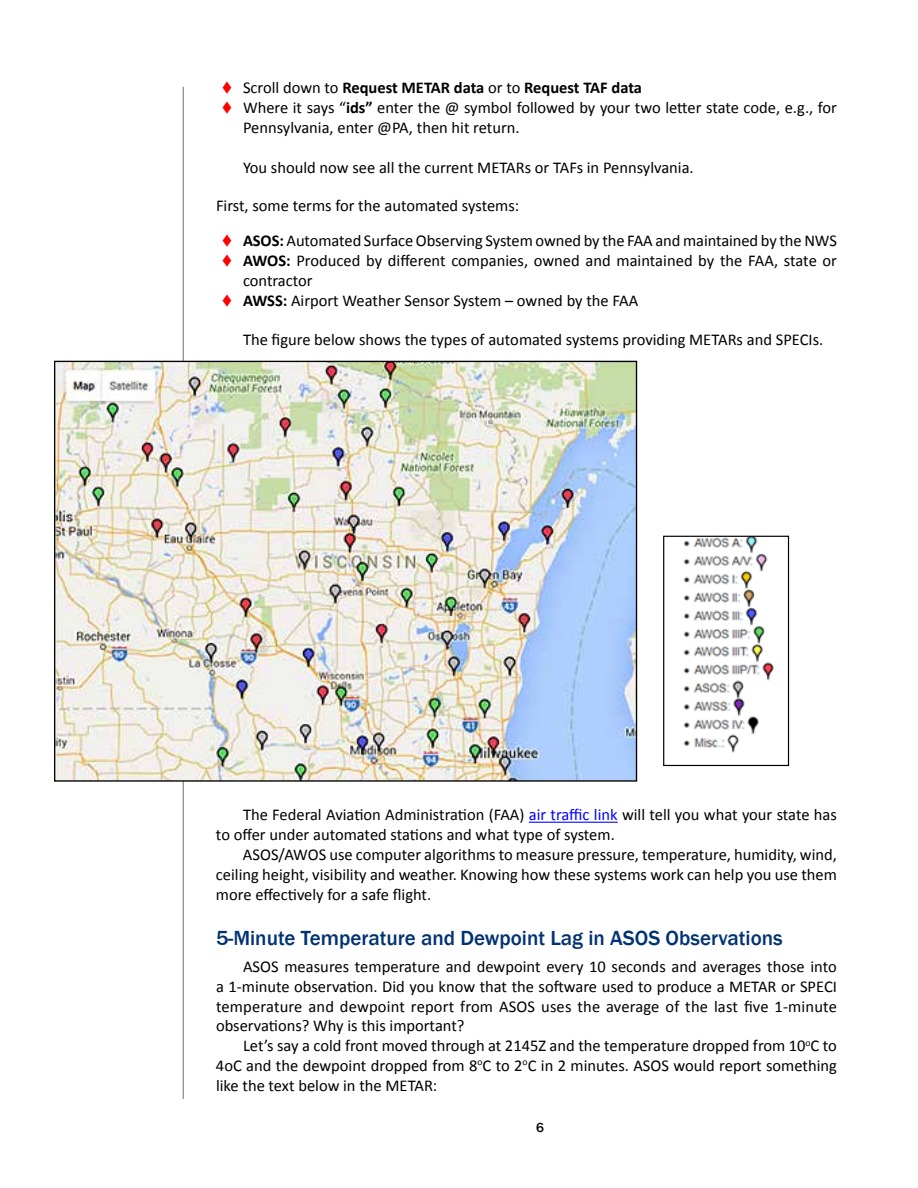
<style>
.page{position:relative;width:918px;height:1188px;background:#fff}
.page>*{position:absolute;margin:0;border:0;box-sizing:border-box;transform-origin:0 0}
.t1{font:500 21px "Franklin Gothic";color:#003273}
.t2{font:16.5px/19.8px "Calibri";color:#000}
.t3{font:500 13.5px "Franklin Gothic";color:#000}
.s1{font-weight:700}
.s2{color:#00f}
</style>
<div class="page">
<hr style="left:183px;top:87px;width:1px;height:1012px;background:#6d6e71">
<hr style="left:529px;top:822px;width:89px;height:1px;background:#00f">
<img style="left:56px;top:363px;width:579px;height:417px">
<img style="left:683px;top:538px;width:91px;height:215px">
<div style="left:663px;top:536px;width:126px;height:230px;border:1px solid #000"></div>
<p class="t2" style="left:243px;top:78px;width:596px">Scroll down to <span class="s1">Request METAR data</span> or to <span class="s1">Request TAF data<br></span>Where it says “<span class="s1">ids”</span> enter the @ symbol followed by your two letter state code, e.g., for<br>Pennsylvania, enter @PA, then hit return.</p>
<p class="t2" style="left:243px;top:157px;width:452px">You should now see all the current METARs or TAFs in Pennsylvania.</p>
<p class="t2" style="left:243px;top:189px;width:596px;line-height:34.8px;text-indent:-27px">First, some terms for the automated systems:<br><span class="s1">ASOS:</span> Automated Surface Observing System owned by the FAA and maintained by the NWS</p>
<p class="t2" style="left:243px;top:251px;width:596px"><span class="s1">AWOS:</span> Produced by different companies, owned and maintained by the FAA, state or contractor<br><span class="s1">AWSS:</span> Airport Weather Sensor System – owned by the FAA</p>
<p class="t2" style="left:243px;top:330px;width:582px">The figure below shows the types of automated systems providing METARs and SPECIs.</p>
<p class="t2" style="left:216px;top:805px;width:622px;text-indent:27px">The Federal Aviation Administration (FAA) <span class="s2">air traffic link</span> will tell you what your state has to offer under automated stations and what type of system.</p>
<p class="t2" style="left:216px;top:845px;width:623px;text-align:justify;text-indent:27px">ASOS/AWOS use computer algorithms to measure pressure, temperature, humidity, wind, ceiling height, visibility and weather. Knowing how these systems work can help you use them more effectively for a safe flight.</p>
<p class="t1" style="left:216px;top:925px;width:568px">5-Minute Temperature and Dewpoint Lag in ASOS Observations</p>
<p class="t2" style="left:216px;top:957px;width:623px;text-align:justify;text-indent:27px">ASOS measures temperature and dewpoint every 10 seconds and averages those into a 1-minute observation. Did you know that the software used to produce a METAR or SPECI temperature and dewpoint report from ASOS uses the average of the last five 1-minute observations? Why is this important?</p>
<p class="t2" style="left:216px;top:1036px;width:622px;text-align:justify;text-indent:27px">Let’s say a cold front moved through at 2145Z and the temperature dropped from 10<sup>o</sup>C to 4oC and the dewpoint dropped from 8<sup>o</sup>C to 2<sup>o</sup>C in 2 minutes. ASOS would report something like the text below in the METAR:</p>
<p class="t3" style="left:536px;top:1119px;width:9px">6</p>
</div>
